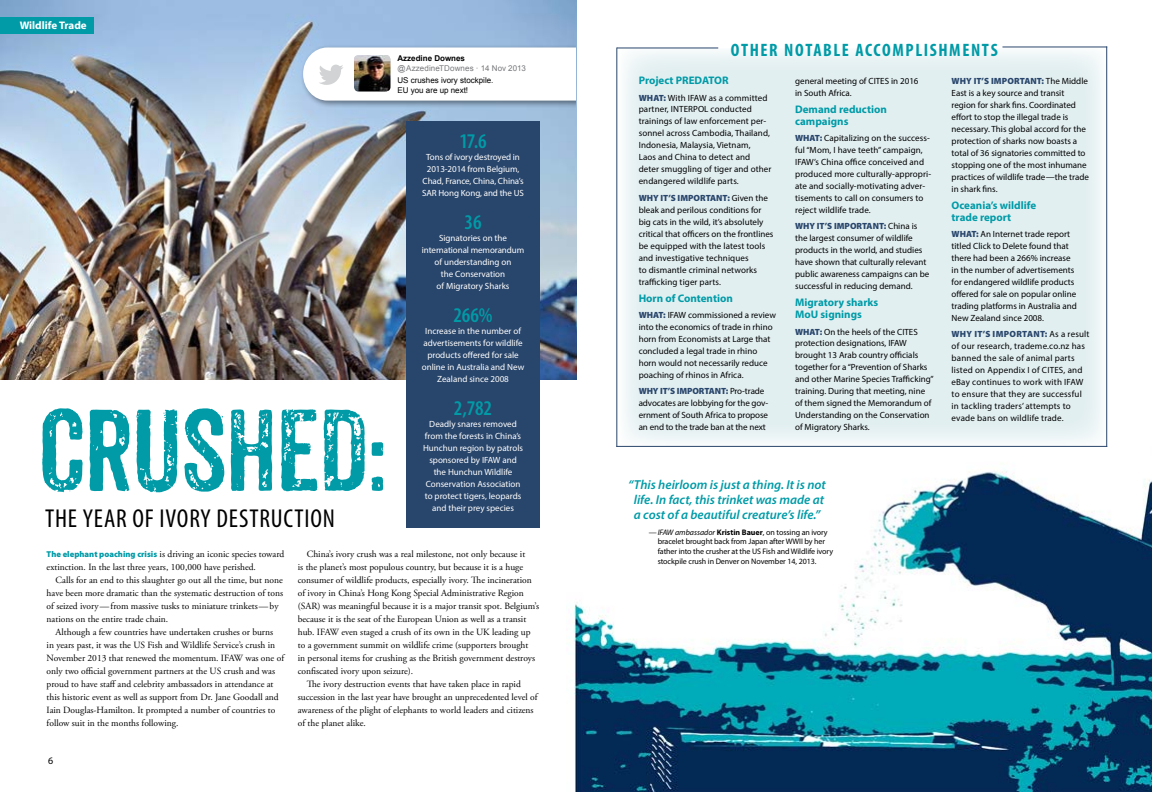
<style>
.page{position:relative;width:1152px;height:792px;background:#fff}
.page>*{position:absolute;margin:0;border:0;box-sizing:border-box;transform-origin:0 0}
.t1{font:112.3px "Anodyne";letter-spacing:-.03em;color:#009ba7}
.t2{font:condensed 26px "Myriad Pro";letter-spacing:.03em;color:#000}
.t3{font:600 condensed 21px "Myriad Pro";letter-spacing:-.01em;color:#009ba7}
.t4{font:700 condensed 18px "Myriad Pro";letter-spacing:.09em;color:#009ba7}
.t5{font:italic 600 13px/15px "Myriad Pro";color:#009ba7;text-align:center}
.t6{font:700 11px/12px "Myriad Pro";color:#009ba7}
.t7{font:700 11px "Myriad Pro";color:#fff}
.t8{font:10px "Myriad Pro";color:#000}
.t9{font:9.5px/13px "Adobe Garamond Pro";color:#000}
.t10{font:9px/12px "Myriad Pro";color:#000}
.t11{font:9px/12px "Myriad Pro";color:#fff;text-align:center}
.t12{font:9px/12px "Myriad Pro";letter-spacing:.02em;color:#000}
.t13{font:8px/9.6px "Myriad Pro";letter-spacing:-.01em;color:#000}
.t14{font:8px/10px "Arial";color:#000}
.t15{font:8px "Arial";letter-spacing:.01em;color:#77787b}
.t16{font:700 8px "Arial";color:#000}
.s1{font-family:"Myriad Pro";font-weight:900;font-size:8.5px;color:#009ba7}
.s2{font-weight:900;color:#28456b}
.s3{font-style:italic}
.s4{font-weight:700}
</style>
<div class="page">
<img style="left:567px;top:0;width:585px;height:792px">
<div style="left:619px;top:48px;width:487px;height:398px;background:#e2eff1"></div>
<img style="left:0;top:0;width:576px;height:379px">
<div style="left:0;top:17px;width:94px;height:17px;background:#009ba7"></div>
<hr style="left:617px;top:47px;width:101px;height:1px;background:#28456b">
<hr style="left:1002px;top:46px;width:105px;height:1px;background:#28456b">
<hr style="left:616px;top:47px;width:1px;height:400px;background:#28456b">
<hr style="left:1106px;top:46px;width:1px;height:401px;background:#28456b">
<hr style="left:616px;top:446px;width:491px;height:1px;background:#28456b">
<div style="left:300px;top:44px;width:276px;height:64px;background:#000;opacity:.45"></div>
<svg style="left:303px;top:47px;width:273px;height:54px"></svg>
<img style="left:354px;top:55px;width:36px;height:36px">
<div style="left:406px;top:122px;width:134px;height:406px;background:#28456b"></div>
<p class="t7" style="left:20px;top:19px;width:69px">Wildlife Trade</p>
<h1 class="t1" style="left:38px;top:383px;width:352px">CRUSHED:</h1>
<h2 class="t2" style="left:45px;top:503px;width:291px">THE YEAR OF IVORY DESTRUCTION</h2>
<p class="t16" style="left:398px;top:53px;width:69px">Azzedine Downes</p>
<p class="t15" style="left:398px;top:63px;width:130px">@AzzedineTDownes · 14 Nov 2013</p>
<p class="t14" style="left:398px;top:75px;width:98px">US crushes ivory stockpile.<br>EU you are up next!</p>
<h3 class="t3" style="left:459px;top:128px;width:29px">17.6</h3>
<p class="t11" style="left:422px;top:151px;width:103px">Tons of ivory destroyed in<br>2013-2014 from Belgium,<br>Chad, France, China, China’s<br>SAR Hong Kong, and the US</p>
<h3 class="t3" style="left:465px;top:209px;width:18px">36</h3>
<p class="t11" style="left:422px;top:232px;width:104px">Signatories on the international memorandum of understanding on<br>the Conservation<br>of Migratory Sharks</p>
<h3 class="t3" style="left:453px;top:302px;width:41px">266%</h3>
<p class="t11" style="left:422px;top:325px;width:104px">Increase in the number of advertisements for wildlife products offered for sale online in Australia and New<br>Zealand since 2008</p>
<h3 class="t3" style="left:454px;top:395px;width:40px">2,782</h3>
<p class="t11" style="left:423px;top:418px;width:102px">Deadly snares removed from the forests in China’s<br>Hunchun region by patrols sponsored by IFAW and the Hunchun Wildlife<br>Conservation Association to protect tigers, leopards and their prey species</p>
<p class="t9" style="left:47px;top:548px;width:239px"><span class="s1">The elephant poaching crisis</span> is driving an iconic species toward extinction. In the last three years, 100,000 have perished.</p>
<p class="t9" style="left:47px;top:574px;width:238px;text-indent:9px">Calls for an end to this slaughter go out all the time, but none have been more dramatic than the systematic destruction of tons of seized ivory—from massive tusks to miniature trinkets—by nations on the entire trade chain.</p>
<p class="t9" style="left:47px;top:626px;width:239px;text-indent:9px">Although a few countries have undertaken crushes or burns<br>in years past, it was the US Fish and Wildlife Service’s crush in November 2013 that renewed the momentum. IFAW was one of only two official government partners at the US crush and was proud to have staff and celebrity ambassadors in attendance at this historic event as well as support from Dr. Jane Goodall and Iain Douglas-Hamilton. It prompted a number of countries to follow suit in the months following.</p>
<p class="t8" style="left:48px;top:754px;width:7px">6</p>
<p class="t9" style="left:307px;top:548px;width:220px">China’s ivory crush was a real milestone, not only because it</p>
<p class="t9" style="left:298px;top:561px;width:227px">is the planet’s most populous country, but because it is a huge</p>
<p class="t9" style="left:298px;top:574px;width:236px">consumer of wildlife products, especially ivory. The incineration</p>
<p class="t9" style="left:298px;top:587px;width:228px">of ivory in China’s Hong Kong Special Administrative Region</p>
<p class="t9" style="left:298px;top:600px;width:243px">(SAR) was meaningful because it is a major transit spot. Belgium’s</p>
<p class="t9" style="left:298px;top:613px;width:230px">because it is the seat of the European Union as well as a transit</p>
<p class="t9" style="left:298px;top:626px;width:234px">hub. IFAW even staged a crush of its own in the UK leading up</p>
<p class="t9" style="left:298px;top:639px;width:232px">to a government summit on wildlife crime (supporters brought</p>
<p class="t9" style="left:298px;top:652px;width:239px">in personal items for crushing as the British government destroys</p>
<p class="t9" style="left:298px;top:665px;width:117px">confiscated ivory upon seizure).</p>
<p class="t9" style="left:307px;top:678px;width:216px">The ivory destruction events that have taken place in rapid</p>
<p class="t9" style="left:298px;top:691px;width:241px">succession in the last year have brought an unprecedented level of</p>
<p class="t9" style="left:298px;top:704px;width:237px">awareness of the plight of elephants to world leaders and citizens</p>
<p class="t9" style="left:298px;top:717px;width:70px">of the planet alike.</p>
<h3 class="t4" style="left:731px;top:38px;width:269px">OTHER NOTABLE ACCOMPLISHMENTS</h3>
<p class="t6" style="left:639px;top:74px;width:91px">Project PREDATOR</p>
<p class="t10" style="left:639px;top:91px;width:134px"><span class="s2">WHAT:</span> With IFAW as a committed partner, INTERPOL conducted trainings of law enforcement per&shy;sonnel across Cambodia, Thailand,<br>Indonesia, Malaysia, Vietnam,<br>Laos and China to detect and deter smuggling of tiger and other endangered wildlife parts.</p>
<p class="t10" style="left:639px;top:192px;width:136px"><span class="s2">WHY IT’S IMPORTANT:</span> Given the bleak and perilous conditions for big cats in the wild, it’s absolutely critical that officers on the frontlines be equipped with the latest tools and investigative techniques<br>to dismantle criminal networks trafficking tiger parts.</p>
<p class="t6" style="left:639px;top:291px;width:96px">Horn of Contention</p>
<p class="t10" style="left:639px;top:309px;width:139px"><span class="s2">WHAT:</span> IFAW commissioned a review into the economics of trade in rhino horn from Economists at Large that concluded a legal trade in rhino horn would not necessarily reduce poaching of rhinos in Africa.</p>
<p class="t10" style="left:639px;top:385px;width:131px"><span class="s2">WHY IT’S IMPORTANT:</span> Pro-trade advocates are lobbying for the gov&shy;ernment of South Africa to propose an end to the trade ban at the next</p>
<p class="t10" style="left:795px;top:75px;width:125px">general meeting of CITES in 2016 in South Africa.</p>
<p class="t6" style="left:795px;top:102px;width:93px">Demand reduction campaigns</p>
<p class="t10" style="left:795px;top:132px;width:137px"><span class="s2">WHAT:</span> Capitalizing on the success&shy;ful “Mom, I have teeth” campaign, IFAW’s China office conceived and produced more culturally-appropri&shy;ate and socially-motivating adver&shy;tisements to call on consumers to reject wildlife trade.</p>
<p class="t10" style="left:795px;top:220px;width:136px"><span class="s2">WHY IT’S IMPORTANT:</span> China is the largest consumer of wildlife products in the world, and studies have shown that culturally relevant public awareness campaigns can be successful in reducing demand.</p>
<p class="t6" style="left:795px;top:296px;width:85px">Migratory sharks<br>MoU signings</p>
<p class="t10" style="left:795px;top:325px;width:140px"><span class="s2">WHAT:</span> On the heels of the CITES protection designations, IFAW brought 13 Arab country officials together for a “Prevention of Sharks and other Marine Species Trafficking” training. During that meeting, nine of them signed the Memorandum of<br>Understanding on the Conservation of Migratory Sharks.</p>
<p class="t10" style="left:952px;top:75px;width:139px"><span class="s2">WHY IT’S IMPORTANT:</span> The Middle<br>East is a key source and transit region for shark fins. Coordinated effort to stop the illegal trade is necessary. This global accord for the protection of sharks now boasts a total of 36 signatories committed to stopping one of the most inhumane practices of wildlife trade—the trade in shark fins.</p>
<p class="t6" style="left:952px;top:198px;width:86px">Oceania’s wildlife trade report</p>
<p class="t10" style="left:952px;top:228px;width:127px"><span class="s2">WHAT:</span> An Internet trade report titled Click to Delete found that there had been a 266% increase in the number of advertisements for endangered wildlife products offered for sale on popular online trading platforms in Australia and<br>New Zealand since 2008.</p>
<p class="t12" style="left:952px;top:328px;width:139px"><span class="s2">WHY IT’S IMPORTANT:</span> As a result of our research, trademe.co.nz has banned the sale of animal parts listed on Appendix I of CITES, and eBay continues to work with IFAW to ensure that they are successful in tackling traders’ attempts to evade bans on wildlife trade.</p>
<h3 class="t5" style="left:628px;top:477px;width:199px">“This heirloom is just a thing. It is not life. In fact, this trinket was made at a cost of a beautiful creature’s life.”</h3>
<p class="t13" style="left:658px;top:527px;width:177px;text-indent:-9px">—<span class="s3">IFAW ambassador</span> <span class="s4">Kristin Bauer</span>, on tossing an ivory bracelet brought back from Japan after WWII by her father into the crusher at the US Fish and Wildlife ivory stockpile crush in Denver on November 14, 2013.</p>
</div>
